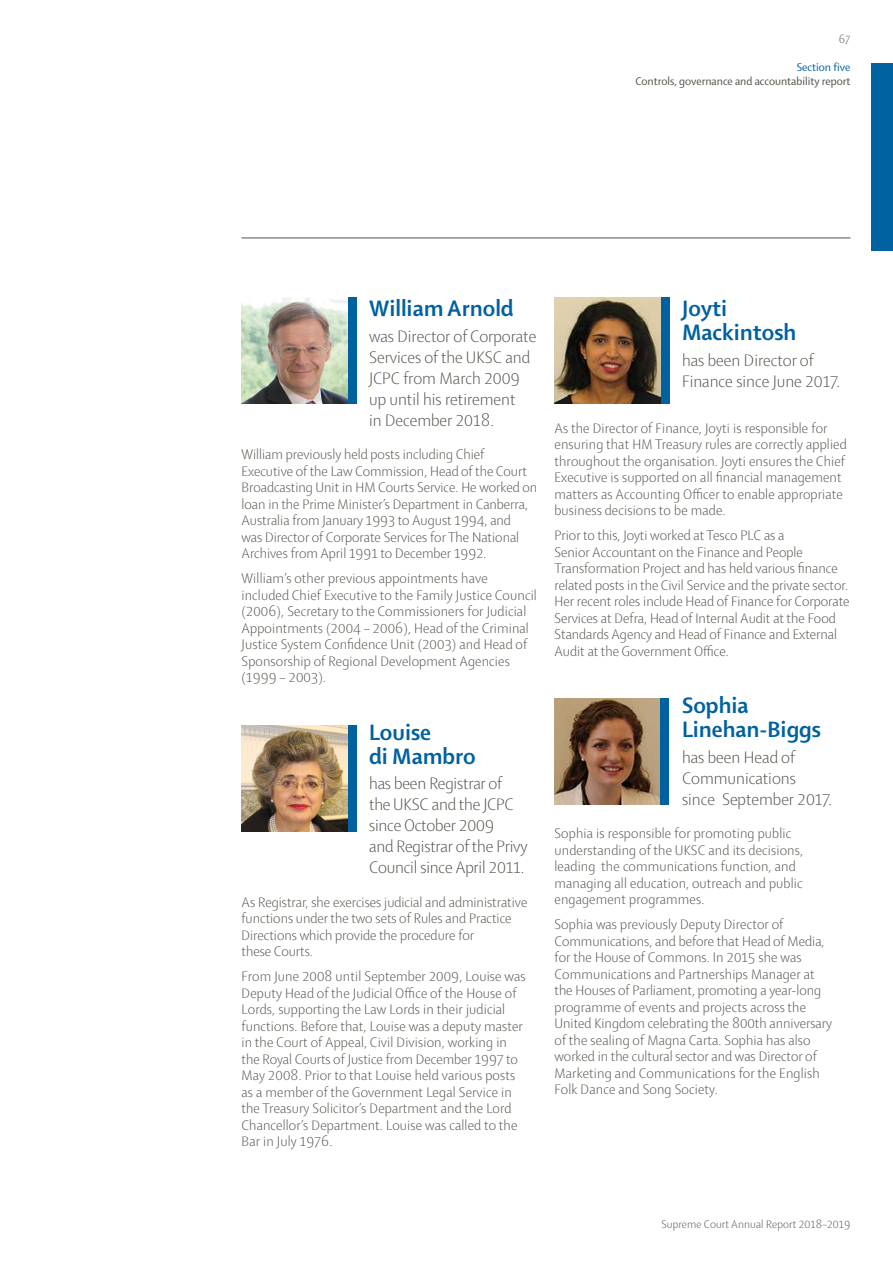
<style>
.page{position:relative;width:893px;height:1263px;background:#fff}
.page>*{position:absolute;margin:0;border:0;box-sizing:border-box;transform-origin:0 0}
.Table_body_LEFT_10_1{font:700 24px/24px "Shaker 2";color:#0061a1}
.Members_Name_14_14{font:700 24px/24px "Shaker 2";color:#0061a1}
.Members_Name_14_14-2{font:300 18px/21px "Shaker 2";color:#525149}
.Table_body_LEFT_10_1-2{font:300 18px/21px "Shaker 2";color:#525149}
.Table_body_LEFT_10_1-3{font:300 15px/16.5px "Shaker 2";letter-spacing:.01em;color:#525149}
.t1{font:12px "Shaker 2";color:#525149}
.t2{font:300 12px "Shaker 2";letter-spacing:.01em;color:#525149}
.t3{font:12px "Shaker 2";color:#0061a1}
</style>
<div class="page">
<div style="left:872px;top:64px;width:21px;height:187px;background:#0061a1"></div>
<hr style="left:242px;top:238px;width:608px;height:1px;background:#525149">
<img style="left:242px;top:298px;width:106px;height:106px">
<img style="left:242px;top:725px;width:106px;height:106px">
<img style="left:554px;top:297px;width:107px;height:106px">
<img style="left:554px;top:698px;width:106px;height:106px">
<div style="left:348px;top:298px;width:8px;height:106px;background:#0061a1"></div>
<div style="left:348px;top:725px;width:8px;height:106px;background:#0061a1"></div>
<div style="left:661px;top:297px;width:8px;height:106px;background:#0061a1"></div>
<div style="left:660px;top:698px;width:9px;height:107px;background:#0061a1"></div>
<p class="t2" style="left:839px;top:31px;width:13px">67</p>
<p class="t3" style="left:797px;top:60px;width:55px">Section five</p>
<p class="t1" style="left:635px;top:73px;width:217px">Controls, governance and accountability report</p>
<h4 class="Members_Name_14_14" style="left:369px;top:295px;width:146px">William Arnold</h4>
<h4 class="Members_Name_14_14-2" style="left:369px;top:324px;width:169px">was Director of Corporate<br>Services of the UKSC and<br>JCPC from March 2009 up until his retirement<br>in December 2018.</h4>
<p class="Table_body_LEFT_10_1-3" style="left:242px;top:445px;width:297px">William previously held posts including Chief Executive of the Law Commission, Head of the Court Broadcasting Unit in HM Courts Service. He worked on loan in the Prime Minister’s Department in Canberra, Australia from January 1993 to August 1994, and<br>was Director of Corporate Services for The National Archives from April 1991 to December 1992.</p>
<p class="Table_body_LEFT_10_1-3" style="left:242px;top:569px;width:297px">William’s other previous appointments have included Chief Executive to the Family Justice Council (2006), Secretary to the Commissioners for Judicial Appointments (2004 – 2006), Head of the Criminal Justice System Confidence Unit (2003) and Head of Sponsorship of Regional Development Agencies (1999 – 2003).</p>
<h4 class="Members_Name_14_14" style="left:369px;top:719px;width:108px">Louise<br>di Mambro</h4>
<h4 class="Members_Name_14_14-2" style="left:369px;top:772px;width:160px">has been Registrar of the UKSC and the JCPC since October 2009<br>and Registrar of the Privy<br>Council since April 2011.</h4>
<p class="Table_body_LEFT_10_1-3" style="left:242px;top:893px;width:287px">As Registrar, she exercises judicial and administrative functions under the two sets of Rules and Practice Directions which provide the procedure for<br>these Courts.</p>
<p class="Table_body_LEFT_10_1-3" style="left:242px;top:967px;width:286px">From June 2008 until September 2009, Louise was Deputy Head of the Judicial Office of the House of Lords, supporting the Law Lords in their judicial functions. Before that, Louise was a deputy master in the Court of Appeal, Civil Division, working in the Royal Courts of Justice from December 1997 to May 2008. Prior to that Louise held various posts as a member of the Government Legal Service in the Treasury Solicitor’s Department and the Lord Chancellor’s Department. Louise was called to the Bar in July 1976.</p>
<p class="Table_body_LEFT_10_1" style="left:682px;top:295px;width:116px">Joyti<br>Mackintosh</p>
<h4 class="Members_Name_14_14-2" style="left:682px;top:348px;width:159px">has been Director of<br>Finance since June 2017.</h4>
<p class="Table_body_LEFT_10_1-3" style="left:554px;top:419px;width:294px">As the Director of Finance, Joyti is responsible for ensuring that HM Treasury rules are correctly applied throughout the organisation. Joyti ensures the Chief Executive is supported on all financial management matters as Accounting Officer to enable appropriate business decisions to be made.</p>
<p class="Table_body_LEFT_10_1-3" style="left:554px;top:527px;width:297px">Prior to this, Joyti worked at Tesco PLC as a<br>Senior Accountant on the Finance and People Transformation Project and has held various finance related posts in the Civil Service and the private sector.<br>Her recent roles include Head of Finance for Corporate Services at Defra, Head of Internal Audit at the Food Standards Agency and Head of Finance and External Audit at the Government Office.</p>
<p class="Table_body_LEFT_10_1" style="left:682px;top:693px;width:140px">Sophia<br>Linehan-Biggs</p>
<p class="Table_body_LEFT_10_1-2" style="left:682px;top:745px;width:152px">has been Head of<br>Communications since September 2017.</p>
<p class="Table_body_LEFT_10_1-3" style="left:554px;top:824px;width:250px">Sophia is responsible for promoting public understanding of the UKSC and its decisions, leading the communications function, and managing all education, outreach and public engagement programmes.</p>
<p class="Table_body_LEFT_10_1-3" style="left:554px;top:915px;width:279px">Sophia was previously Deputy Director of Communications, and before that Head of Media, for the House of Commons. In 2015 she was Communications and Partnerships Manager at the Houses of Parliament, promoting a year-long programme of events and projects across the United Kingdom celebrating the 800th anniversary of the sealing of Magna Carta. Sophia has also worked in the cultural sector and was Director of Marketing and Communications for the English Folk Dance and Song Society.</p>
<p class="t2" style="left:661px;top:1216px;width:191px">Supreme Court Annual Report 2018–2019</p>
</div>
